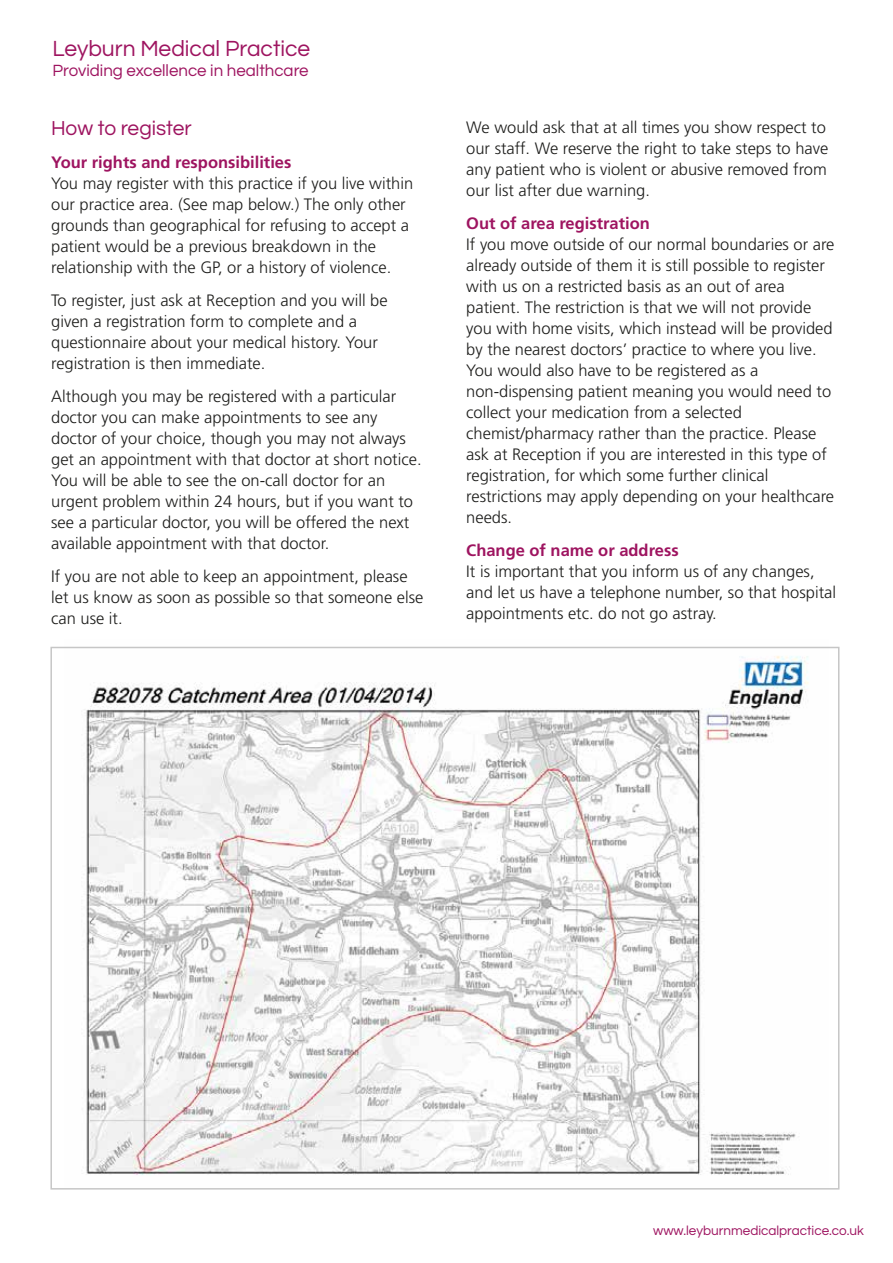
<style>
.page{position:relative;width:893px;height:1263px;background:#fff}
.page>*{position:absolute;margin:0;border:0;box-sizing:border-box;transform-origin:0 0}
.t1{font:22.8px "Questrial";color:#9e1460}
.t2{font:21px "Questrial";color:#9e1460}
.t3{font:16.95px "Questrial";color:#9e1460}
.t4{font:300 16.5px/21px "Frutiger LT Std";color:#1d1d1b}
.t5{font:700 16.5px "Frutiger LT Std";color:#9e1460}
.t6{font:13.5px "Questrial";color:#9e1460}
</style>
<div class="page">
<img style="left:65px;top:646px;width:763px;height:529px">
<h1 class="t1" style="left:52px;top:37px;width:259px">Leyburn Medical Practice</h1>
<p class="t3" style="left:52px;top:62px;width:258px">Providing excellence in healthcare</p>
<p class="t2" style="left:51px;top:118px;width:142px">How to register</p>
<p class="t5" style="left:51px;top:153px;width:242px">Your rights and responsibilities</p>
<p class="t4" style="left:51px;top:173px;width:364px">You may register with this practice if you live within our practice area. (See map below.) The only other grounds than geographical for refusing to accept a patient would be a previous breakdown in the relationship with the GP, or a history of violence.</p>
<p class="t4" style="left:51px;top:290px;width:338px">To register, just ask at Reception and you will be given a registration form to complete and a questionnaire about your medical history. Your registration is then immediate.</p>
<p class="t4" style="left:51px;top:386px;width:372px">Although you may be registered with a particular doctor you can make appointments to see any doctor of your choice, though you may not always get an appointment with that doctor at short notice.<br>You will be able to see the on-call doctor for an urgent problem within 24 hours, but if you want to see a particular doctor, you will be offered the next available appointment with that doctor.</p>
<p class="t4" style="left:51px;top:566px;width:374px">If you are not able to keep an appointment, please let us know as soon as possible so that someone else can use it.</p>
<p class="t4" style="left:466px;top:117px;width:364px">We would ask that at all times you show respect to our staff. We reserve the right to take steps to have any patient who is violent or abusive removed from our list after due warning.</p>
<p class="t5" style="left:466px;top:213px;width:185px">Out of area registration</p>
<p class="t4" style="left:466px;top:234px;width:370px">If you move outside of our normal boundaries or are already outside of them it is still possible to register with us on a restricted basis as an out of area patient. The restriction is that we will not provide you with home visits, which instead will be provided by the nearest doctors’ practice to where you live.<br>You would also have to be registered as a non-dispensing patient meaning you would need to collect your medication from a selected chemist/pharmacy rather than the practice. Please ask at Reception if you are interested in this type of registration, for which some further clinical restrictions may apply depending on your healthcare needs.</p>
<p class="t5" style="left:466px;top:540px;width:214px">Change of name or address</p>
<p class="t4" style="left:466px;top:561px;width:371px">It is important that you inform us of any changes, and let us have a telephone number, so that hospital appointments etc. do not go astray.</p>
<p class="t6" style="left:653px;top:1223px;width:212px">www.leyburnmedicalpractice.co.uk</p>
</div>
